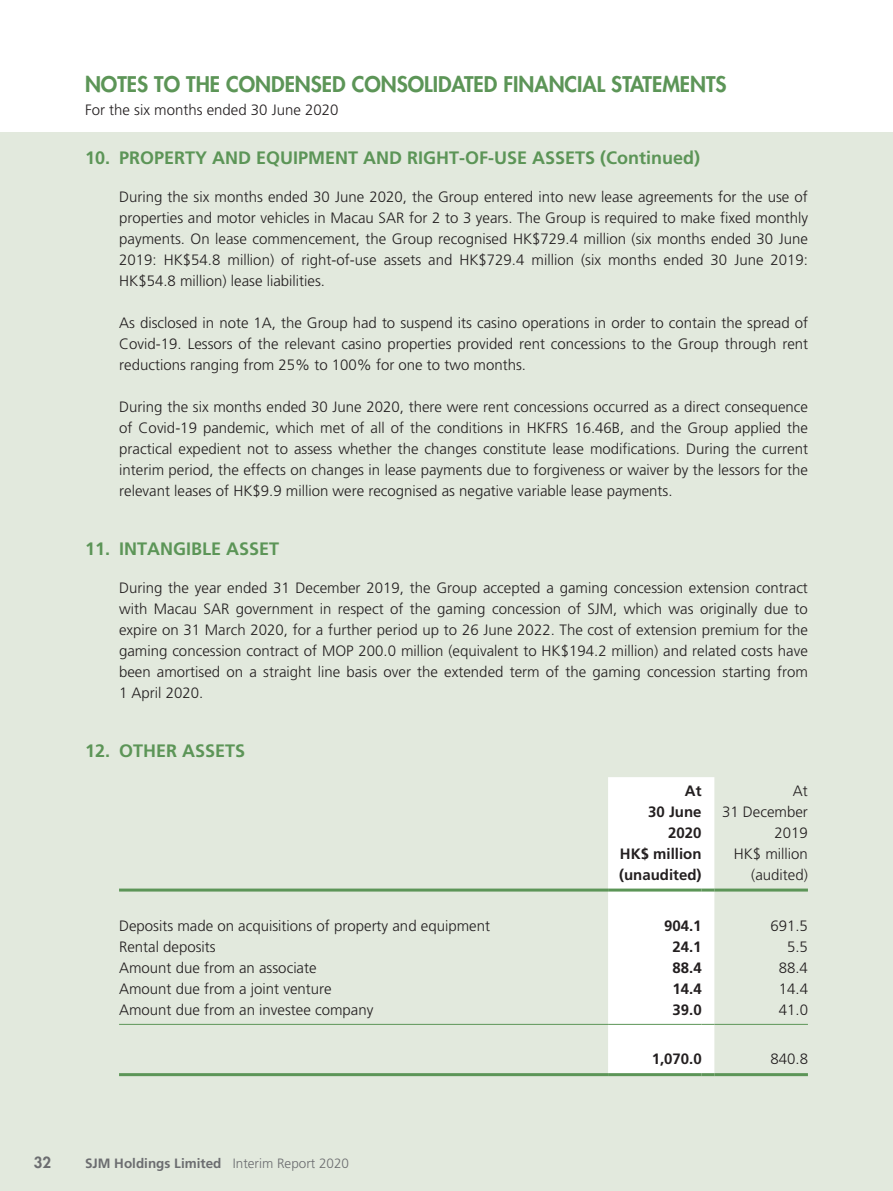
<style>
.page{position:relative;width:893px;height:1191px;background:#fff}
.page>*{position:absolute;margin:0;border:0;box-sizing:border-box;transform-origin:0 0}
.t1{font:800 21px "Futura Std";color:#5c9557}
.t2{font:700 18px "Frutiger LT Std";color:#5c9557}
.t3{font:300 15px/21px "Frutiger LT Std";color:#231f20;text-align:justify}
.t4{font:700 15px/21px "Frutiger LT Std";color:#231f20;text-align:right}
.t5{font:800 15px "Futura Std";color:#6c6d70}
.t6{font:700 13.5px "Frutiger LT Std";color:#6c6d70}
.s1{font-weight:300}
</style>
<div class="page">
<div style="left:0;top:44px;width:893px;height:1147px;background:#e2e9dd"></div>
<div style="left:0;top:0;width:893px;height:132px;background:#fff"></div>
<hr style="left:119px;top:1024px;width:489px;height:1px;background:#5c9557">
<hr style="left:714px;top:1024px;width:94px;height:1px;background:#5c9557">
<hr style="left:119px;top:1073px;width:489px;height:3px;background:#5c9557">
<hr style="left:714px;top:1073px;width:94px;height:3px;background:#5c9557">
<hr style="left:119px;top:888px;width:489px;height:3px;background:#5c9557">
<div style="left:608px;top:777px;width:106px;height:299px;background:#fff"></div>
<hr style="left:714px;top:888px;width:94px;height:3px;background:#5c9557">
<h1 class="t1" style="left:85px;top:71px;width:643px">NOTES TO THE CONDENSED CONSOLIDATED FINANCIAL STATEMENTS</h1>
<p class="t3" style="left:85px;top:100px;width:255px">For the six months ended 30 June 2020</p>
<p class="t2" style="left:85px;top:147px;width:617px">10. PROPERTY AND EQUIPMENT AND RIGHT-OF-USE ASSETS (Continued)</p>
<p class="t3" style="left:119px;top:186px;width:690px">During the six months ended 30 June 2020, the Group entered into new lease agreements for the use of properties and motor vehicles in Macau SAR for 2 to 3 years. The Group is required to make fixed monthly payments. On lease commencement, the Group recognised HK$729.4 million (six months ended 30 June 2019: HK$54.8 million) of right-of-use assets and HK$729.4 million (six months ended 30 June 2019:<br>HK$54.8 million) lease liabilities.</p>
<p class="t3" style="left:119px;top:312px;width:690px">As disclosed in note 1A, the Group had to suspend its casino operations in order to contain the spread of Covid-19. Lessors of the relevant casino properties provided rent concessions to the Group through rent reductions ranging from 25% to 100% for one to two months.</p>
<p class="t3" style="left:119px;top:396px;width:690px">During the six months ended 30 June 2020, there were rent concessions occurred as a direct consequence of Covid-19 pandemic, which met of all of the conditions in HKFRS 16.46B, and the Group applied the practical expedient not to assess whether the changes constitute lease modifications. During the current interim period, the effects on changes in lease payments due to forgiveness or waiver by the lessors for the relevant leases of HK$9.9 million were recognised as negative variable lease payments.</p>
<p class="t2" style="left:85px;top:538px;width:196px">11. INTANGIBLE ASSET</p>
<p class="t3" style="left:119px;top:577px;width:690px">During the year ended 31 December 2019, the Group accepted a gaming concession extension contract with Macau SAR government in respect of the gaming concession of SJM, which was originally due to expire on 31 March 2020, for a further period up to 26 June 2022. The cost of extension premium for the gaming concession contract of MOP 200.0 million (equivalent to HK$194.2 million) and related costs have been amortised on a straight line basis over the extended term of the gaming concession starting from 1 April 2020.</p>
<p class="t2" style="left:85px;top:740px;width:162px">12. OTHER ASSETS</p>
<p class="t4" style="left:648px;top:780px;width:55px">At<br>30 June<br>2020</p>
<p class="t3" style="left:722px;top:780px;width:87px;text-align:right">At<br>31 December<br>2019</p>
<p class="t4" style="left:620px;top:843px;width:83px">HK$ million</p>
<p class="t3" style="left:734px;top:843px;width:76px">HK$ million</p>
<p class="t4" style="left:619px;top:864px;width:84px">(unaudited)</p>
<p class="t3" style="left:751px;top:864px;width:58px">(audited)</p>
<p class="t3" style="left:119px;top:915px;width:372px">Deposits made on acquisitions of property and equipment</p>
<p class="t4" style="left:664px;top:915px;width:39px">904.1</p>
<p class="t3" style="left:770px;top:915px;width:39px">691.5</p>
<p class="t3" style="left:119px;top:936px;width:98px">Rental deposits</p>
<p class="t4" style="left:672px;top:936px;width:31px">24.1</p>
<p class="t3" style="left:787px;top:936px;width:22px">5.5</p>
<p class="t3" style="left:119px;top:957px;width:199px">Amount due from an associate</p>
<p class="t4" style="left:672px;top:957px;width:31px">88.4</p>
<p class="t3" style="left:779px;top:957px;width:31px">88.4</p>
<p class="t3" style="left:119px;top:978px;width:214px">Amount due from a joint venture</p>
<p class="t4" style="left:672px;top:978px;width:31px">14.4</p>
<p class="t3" style="left:779px;top:978px;width:31px">14.4</p>
<p class="t3" style="left:119px;top:999px;width:256px">Amount due from an investee company</p>
<p class="t4" style="left:672px;top:999px;width:31px">39.0</p>
<p class="t3" style="left:779px;top:999px;width:31px">41.0</p>
<p class="t4" style="left:652px;top:1048px;width:52px">1,070.0</p>
<p class="t3" style="left:770px;top:1048px;width:39px">840.8</p>
<p class="t5" style="left:34px;top:1152px;width:19px">32</p>
<p class="t6" style="left:85px;top:1155px;width:266px">SJM Holdings Limited <span class="s1">Interim Report 2020</span></p>
</div>
